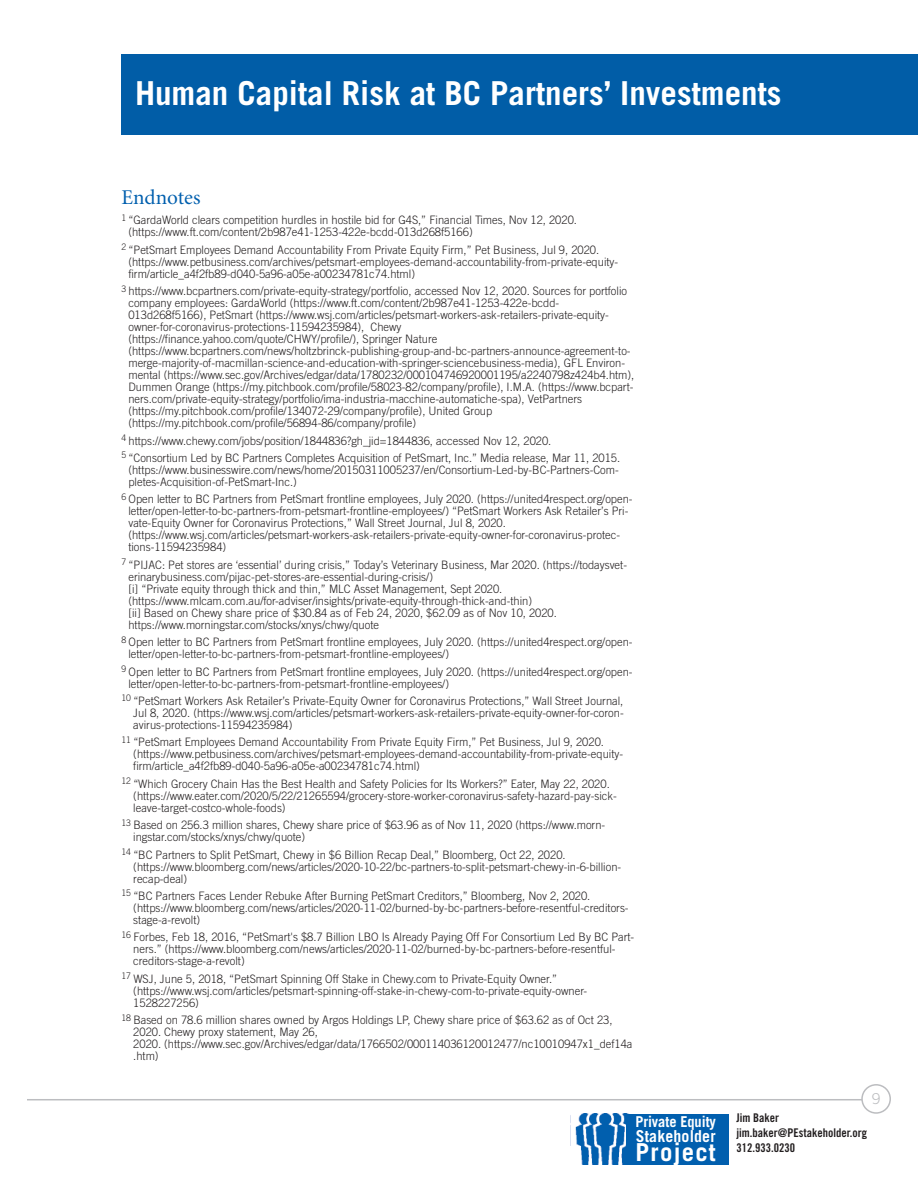
<style>
.page{position:relative;width:918px;height:1188px;background:#fff}
.page>*{position:absolute;margin:0;border:0;box-sizing:border-box;transform-origin:0 0}
.t1{font:700 33px "Trade Gothic";color:#fff}
.t2{font:700 24.75px "Trade Gothic";letter-spacing:.05em;color:#fff}
.t3{font:21px "Minion";color:#015fae}
.t4{font:700 16.5px "Trade Gothic";letter-spacing:.01em;color:#fff;scale:.96 1}
.t5{font:700 15px "Trade Gothic";letter-spacing:-.005em;color:#fff;scale:.96 1}
.t6{font:300 15px "Trade Gothic";color:#bcbdc0}
.t7{font:12px/15px "Trade Gothic Bold Cond Twenty";color:#231f20}
.t8{font:300 11.7px/12px "Trade Gothic";color:#231f20;scale:.96 1}
</style>
<div class="page">
<div style="left:122px;top:54px;width:796px;height:81px;background:#015da7"></div>
<hr style="left:0;top:54px;width:1px;height:81px;background:#015da7">
<svg style="left:861px;top:1084px;width:30px;height:30px"></svg>
<hr style="left:27px;top:1099px;width:835px;height:1px;background:#bcbdc0">
<img style="left:575px;top:1114px;width:52px;height:50px">
<div style="left:627px;top:1114px;width:102px;height:50px;background:#015fae"></div>
<h1 class="t1" style="left:135px;top:81px;width:648px">Human Capital Risk at BC Partners’ Investments</h1>
<h3 class="t3" style="left:122px;top:189px;width:81px">Endnotes</h3>
<p class="t8" style="left:128px;top:215px;width:469px;text-indent:-7px"><sup>1</sup> “GardaWorld clears competition hurdles in hostile bid for G4S,” Financial Times, Nov 12, 2020. (https://www.ft.com/content/2b987e41-1253-422e-bcdd-013d268f5166)</p>
<p class="t8" style="left:128px;top:245px;width:512px;text-indent:-7px"><sup>2</sup> “PetSmart Employees Demand Accountability From Private Equity Firm,” Pet Business, Jul 9, 2020. (https://www.petbusiness.com/archives/petsmart-employees-demand-accountability-from-private-equity&shy;firm/article_a4f2fb89-d040-5a96-a05e-a00234781c74.html)</p>
<p class="t8" style="left:128px;top:286px;width:529px;text-indent:-7px"><sup>3</sup> https://www.bcpartners.com/private-equity-strategy/portfolio, accessed Nov 12, 2020. Sources for portfolio company employees: GardaWorld (https://www.ft.com/content/2b987e41-1253-422e-bcdd-013d268f5166), PetSmart (https://www.wsj.com/articles/petsmart-workers-ask-retailers-private-equity&shy;owner-for-coronavirus-protections-11594235984), Chewy (https://finance.yahoo.com/quote/CHWY/profile/), Springer Nature (https://www.bcpartners.com/news/holtzbrinck-publishing-group-and-bc-partners-announce-agreement-to&shy;merge-majority-of-macmillan-science-and-education-with-springer-sciencebusiness-media), GFL Environ&shy;mental (https://www.sec.gov/Archives/edgar/data/1780232/000104746920001195/a2240798z424b4.htm), Dummen Orange (https://my.pitchbook.com/profile/58023-82/company/profile), I.M.A. (https://www.bcpart&shy;ners.com/private-equity-strategy/portfolio/ima-industria-macchine-automatiche-spa), VetPartners (https://my.pitchbook.com/profile/134072-29/company/profile), United Group (https://my.pitchbook.com/profile/56894-86/company/profile)</p>
<p class="t8" style="left:121px;top:433px;width:521px;line-height:17.4px"><sup>4</sup> https://www.chewy.com/jobs/position/1844836?gh_jid=1844836, accessed Nov 12, 2020.<br><sup>5</sup> “Consortium Led by BC Partners Completes Acquisition of PetSmart, Inc.” Media release, Mar 11, 2015.</p>
<p class="t8" style="left:128px;top:465px;width:512px">(https://www.businesswire.com/news/home/20150311005237/en/Consortium-Led-by-BC-Partners-Com&shy;pletes-Acquisition-of-PetSmart-Inc.)</p>
<p class="t8" style="left:128px;top:494px;width:527px;text-indent:-7px"><sup>6</sup> Open letter to BC Partners from PetSmart frontline employees, July 2020. (https://united4respect.org/open&shy;letter/open-letter-to-bc-partners-from-petsmart-frontline-employees/) “PetSmart Workers Ask Retailer’s Pri&shy;vate-Equity Owner for Coronavirus Protections,” Wall Street Journal, Jul 8, 2020. (https://www.wsj.com/articles/petsmart-workers-ask-retailers-private-equity-owner-for-coronavirus-protec&shy;tions-11594235984)</p>
<p class="t8" style="left:128px;top:560px;width:521px;text-indent:-7px"><sup>7</sup> “PIJAC: Pet stores are ‘essential’ during crisis,” Today’s Veterinary Business, Mar 2020. (https://todaysvet&shy;erinarybusiness.com/pijac-pet-stores-are-essential-during-crisis/)<br>[i] “Private equity through thick and thin,” MLC Asset Management, Sept 2020. (https://www.mlcam.com.au/for-adviser/insights/private-equity-through-thick-and-thin)<br>[ii] Based on Chewy share price of $30.84 as of Feb 24, 2020, $62.09 as of Nov 10, 2020. https://www.morningstar.com/stocks/xnys/chwy/quote</p>
<p class="t8" style="left:128px;top:637px;width:527px;text-indent:-7px"><sup>8</sup> Open letter to BC Partners from PetSmart frontline employees, July 2020. (https://united4respect.org/open&shy;letter/open-letter-to-bc-partners-from-petsmart-frontline-employees/)</p>
<p class="t8" style="left:128px;top:666px;width:527px;text-indent:-7px"><sup>9</sup> Open letter to BC Partners from PetSmart frontline employees, July 2020. (https://united4respect.org/open&shy;letter/open-letter-to-bc-partners-from-petsmart-frontline-employees/)</p>
<p class="t8" style="left:133px;top:696px;width:512px;text-align:justify;text-indent:-12px"><sup>10</sup> “PetSmart Workers Ask Retailer’s Private-Equity Owner for Coronavirus Protections,” Wall Street Journal, Jul 8, 2020. (https://www.wsj.com/articles/petsmart-workers-ask-retailers-private-equity-owner-for-coron&shy;avirus-protections-11594235984)</p>
<p class="t8" style="left:133px;top:737px;width:512px;text-indent:-12px"><sup>11</sup> “PetSmart Employees Demand Accountability From Private Equity Firm,” Pet Business, Jul 9, 2020. (https://www.petbusiness.com/archives/petsmart-employees-demand-accountability-from-private-equity&shy;firm/article_a4f2fb89-d040-5a96-a05e-a00234781c74.html)</p>
<p class="t8" style="left:133px;top:779px;width:505px;text-indent:-12px"><sup>12</sup> “Which Grocery Chain Has the Best Health and Safety Policies for Its Workers?” Eater, May 22, 2020. (https://www.eater.com/2020/5/22/21265594/grocery-store-worker-coronavirus-safety-hazard-pay-sick&shy;leave-target-costco-whole-foods)</p>
<p class="t8" style="left:133px;top:820px;width:493px;text-indent:-12px"><sup>13</sup> Based on 256.3 million shares, Chewy share price of $63.96 as of Nov 11, 2020 (https://www.morn&shy;ingstar.com/stocks/xnys/chwy/quote)</p>
<p class="t8" style="left:133px;top:849px;width:510px;text-indent:-12px"><sup>14</sup> “BC Partners to Split PetSmart, Chewy in $6 Billion Recap Deal,” Bloomberg, Oct 22, 2020. (https://www.bloomberg.com/news/articles/2020-10-22/bc-partners-to-split-petsmart-chewy-in-6-billion&shy;recap-deal)</p>
<p class="t8" style="left:133px;top:891px;width:518px;text-indent:-12px"><sup>15</sup> “BC Partners Faces Lender Rebuke After Burning PetSmart Creditors,” Bloomberg, Nov 2, 2020. (https://www.bloomberg.com/news/articles/2020-11-02/burned-by-bc-partners-before-resentful-creditors&shy;stage-a-revolt)</p>
<p class="t8" style="left:133px;top:932px;width:523px;text-indent:-12px"><sup>16</sup> Forbes, Feb 18, 2016, “PetSmart's $8.7 Billion LBO Is Already Paying Off For Consortium Led By BC Part&shy;ners.” (https://www.bloomberg.com/news/articles/2020-11-02/burned-by-bc-partners-before-resentful&shy;creditors-stage-a-revolt)</p>
<p class="t8" style="left:133px;top:974px;width:474px;text-indent:-12px"><sup>17</sup> WSJ, June 5, 2018, “PetSmart Spinning Off Stake in Chewy.com to Private-Equity Owner.” (https://www.wsj.com/articles/petsmart-spinning-off-stake-in-chewy-com-to-private-equity-owner-<br>1528227256)</p>
<p class="t8" style="left:133px;top:1015px;width:522px;text-indent:-12px"><sup>18</sup> Based on 78.6 million shares owned by Argos Holdings LP, Chewy share price of $63.62 as of Oct 23, 2020. Chewy proxy statement, May 26,<br>2020. (https://www.sec.gov/Archives/edgar/data/1766502/000114036120012477/nc10010947x1_def14a .htm)</p>
<p class="t5" style="left:635px;top:1116px;width:85px">Private Equity</p>
<h3 class="t4" style="left:636px;top:1130px;width:85px">Stakeholder</h3>
<h2 class="t2" style="left:636px;top:1143px;width:82px">Project</h2>
<p class="t6" style="left:872px;top:1093px;width:10px">9</p>
<p class="t7" style="left:737px;top:1112px;width:132px">Jim Baker jim.baker@PEstakeholder.org<br>312.933.0230</p>
</div>
